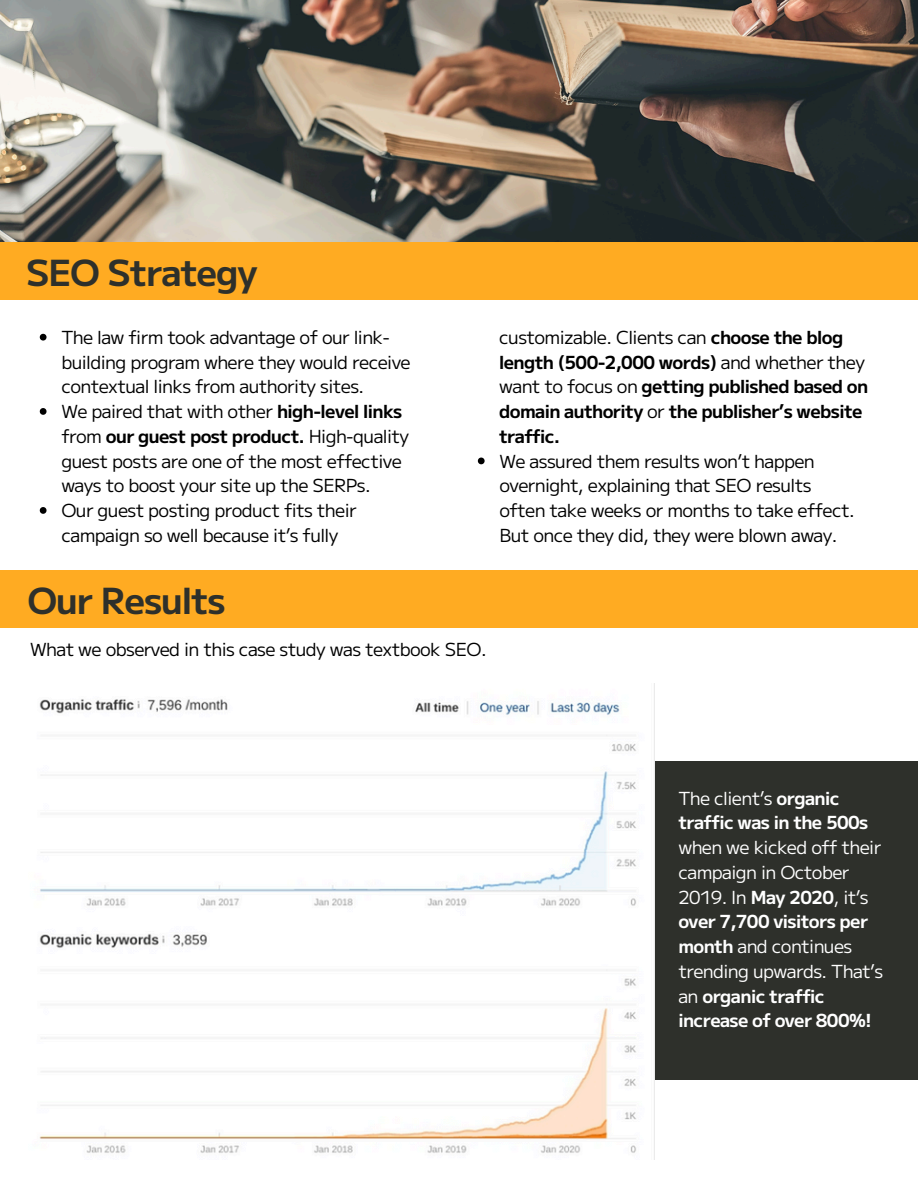
<style>
.page{position:relative;width:918px;height:1188px;background:#fff}
.page>*{position:absolute;margin:0;border:0;box-sizing:border-box;transform-origin:0 0}
.t1{font:700 36px "MPLUS1";letter-spacing:-.03em;color:#2e302b}
.t2{font:18px/24.8px "MPLUS1";letter-spacing:-.03em;color:#000}
.t3{font:18px/24.8px "MPLUS1";letter-spacing:-.03em;color:#fff}
.t4{font:700 18px/24.8px "MPLUS1";letter-spacing:-.03em;color:#000}
.s1{font-weight:700}
.s2{font-weight:400}
</style>
<div class="page">
<img style="left:0;top:0;width:918px;height:242px">
<div style="left:0;top:242px;width:918px;height:58px;background:#ffab22"></div>
<div style="left:0;top:571px;width:918px;height:57px;background:#ffab22"></div>
<div style="left:332px;top:761px;width:586px;height:319px;background:#2e302b"></div>
<img style="left:39px;top:699px;width:615px;height:454px">
<svg style="left:40px;top:334px;width:7px;height:7px"></svg>
<svg style="left:40px;top:408px;width:7px;height:7px"></svg>
<svg style="left:40px;top:507px;width:7px;height:7px"></svg>
<svg style="left:478px;top:458px;width:7px;height:6px"></svg>
<p class="t1" style="left:26px;top:244px;width:233px">SEO Strategy</p>
<p class="t2" style="left:61px;top:324px;width:351px">The law firm took advantage of our link&shy;building program where they would receive contextual links from authority sites.</p>
<p class="t2" style="left:61px;top:398px;width:349px">We paired that with other <span class="s1">high-level links </span>from <span class="s1">our guest post product.</span> High-quality guest posts are one of the most effective ways to boost your site up the SERPs.</p>
<p class="t2" style="left:61px;top:497px;width:297px">Our guest posting product fits their campaign so well because it’s fully</p>
<p class="t4" style="left:499px;top:324px;width:371px"><span class="s2">customizable. Clients can</span> choose the blog length (500-2,000 words) <span class="s2">and whether they want to focus on</span> getting published based on domain authority <span class="s2">or</span> the publisher’s website traffic.</p>
<p class="t2" style="left:499px;top:447px;width:357px">We assured them results won’t happen overnight, explaining that SEO results often take weeks or months to take effect.<br>But once they did, they were blown away.</p>
<p class="t1" style="left:28px;top:572px;width:200px">Our Results</p>
<p class="t2" style="left:30px;top:636px;width:458px">What we observed in this case study was textbook SEO.</p>
<h1 class="t3" style="left:678px;top:784px;width:206px">The client’s <span class="s1">organic traffic was in the 500s </span>when we kicked off their campaign in October<br>2019. In <span class="s1">May 2020</span>, it’s <span class="s1">over 7,700 visitors per month</span> and continues trending upwards. That’s an <span class="s1">organic traffic increase of over 800%!</span></h1>
</div>
